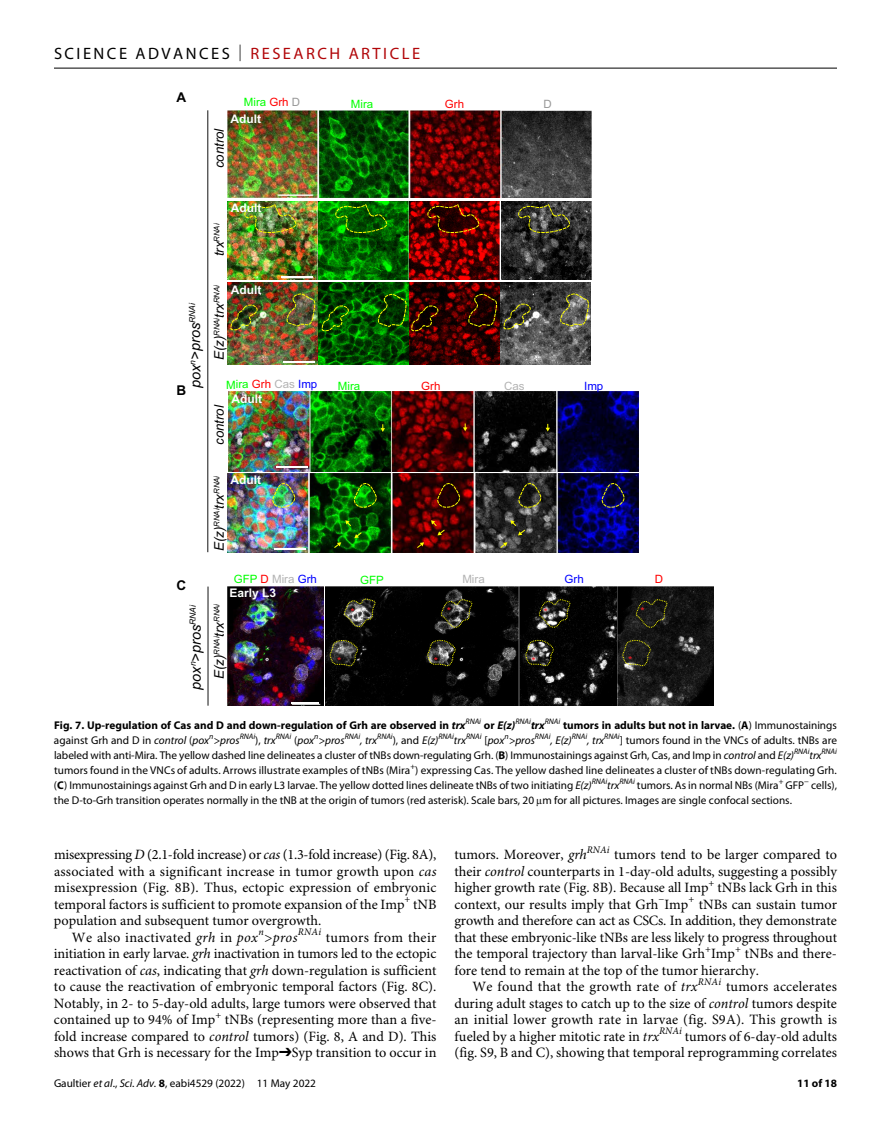
<style>
.page{position:relative;width:891px;height:1134px;background:#fff}
.page>*{position:absolute;margin:0;border:0;box-sizing:border-box;transform-origin:0 0}
.t1{font:16.5px "Myriad Pro";letter-spacing:.15em;color:#000}
.t2{font:italic 14.7px "Arial";color:#000}
.t3{font:14.25px/16.5px "Minion Pro";color:#000;text-align:justify}
.t4{font:700 13.5px "Arial";color:#000}
.t5{font:italic 13.35px "Arial";color:#000}
.t6{font:700 11.85px "Arial";color:#fff}
.t7{font:11.4px "Arial";color:#0f0}
.t8{font:11.4px "Arial";color:#b3b3b3}
.t9{font:11.4px "Arial";color:#f00}
.t10{font:11.4px "Arial";color:#00f}
.t11{font:11.4px "Arial";color:#999}
.t12{font:11.25px/15px "Myriad Pro";color:#000;text-align:justify}
.t13{font:700 11.25px "Myriad Pro";color:#000}
.t14{font:10.95px "Arial";color:#ed1c24}
.t15{font:italic 7.8px "Arial";color:#000}
.s1{font-weight:300}
.s2{color:#b10508}
.s3{color:#f00}
.s4{color:#999}
.s5{font-size:13.35px}
.s6{color:#b3b3b3}
.s7{color:#00f}
.s8{color:#0f0}
.s9{font-weight:700}
.s10{font-weight:700;font-style:italic}
.s11{font-style:italic}
</style>
<div class="page">
<hr style="left:54px;top:68px;width:783px;height:1px;background:#000">
<img style="left:227px;top:110px;width:364px;height:88px">
<img style="left:228px;top:473px;width:410px;height:79px">
<img style="left:228px;top:392px;width:410px;height:79px">
<img style="left:319px;top:283px;width:180px;height:82px">
<img style="left:501px;top:283px;width:89px;height:82px">
<img style="left:228px;top:283px;width:89px;height:82px">
<img style="left:319px;top:201px;width:89px;height:79px">
<img style="left:410px;top:201px;width:181px;height:79px">
<img style="left:227px;top:201px;width:90px;height:79px">
<img style="left:243px;top:203px;width:330px;height:34px">
<img style="left:272px;top:481px;width:352px;height:28px">
<svg style="left:546px;top:424px;width:4px;height:8px"></svg>
<svg style="left:463px;top:424px;width:4px;height:7px"></svg>
<svg style="left:345px;top:520px;width:6px;height:6px"></svg>
<svg style="left:334px;top:542px;width:7px;height:6px"></svg>
<svg style="left:417px;top:542px;width:7px;height:6px"></svg>
<svg style="left:500px;top:542px;width:7px;height:6px"></svg>
<svg style="left:431px;top:520px;width:14px;height:15px"></svg>
<svg style="left:354px;top:532px;width:8px;height:6px"></svg>
<svg style="left:510px;top:520px;width:16px;height:15px"></svg>
<img style="left:228px;top:586px;width:485px;height:120px">
<svg style="left:344px;top:597px;width:32px;height:31px"></svg>
<svg style="left:329px;top:639px;width:30px;height:28px"></svg>
<svg style="left:427px;top:598px;width:46px;height:78px;background:#21211b"></svg>
<svg style="left:539px;top:598px;width:32px;height:31px"></svg>
<svg style="left:525px;top:639px;width:30px;height:27px"></svg>
<svg style="left:636px;top:598px;width:32px;height:31px"></svg>
<svg style="left:622px;top:639px;width:30px;height:55px;background:#282821"></svg>
<hr style="left:207px;top:110px;width:1px;height:442px;background:#4d4d4d">
<hr style="left:207px;top:587px;width:2px;height:119px;background:#4d4d4d">
<svg style="left:381px;top:424px;width:4px;height:8px"></svg>
<hr style="left:292px;top:702px;width:27px;height:2px;background:#fff">
<hr style="left:282px;top:276px;width:31px;height:2px;background:#fff">
<hr style="left:283px;top:361px;width:32px;height:1px;background:#fff">
<hr style="left:276px;top:466px;width:31px;height:2px;background:#fff">
<hr style="left:275px;top:548px;width:31px;height:2px;background:#fff">
<img style="left:230px;top:285px;width:359px;height:64px">
<p class="t1" style="left:54px;top:40px;width:368px">SCIENCE ADVANCES <span class="s1">|</span> <span class="s2">RESEARCH ARTICLE</span></p>
<p class="t4" style="left:176px;top:89px;width:11px">A</p>
<p class="t7" style="left:244px;top:95px;width:58px">Mira <span class="s3">Grh</span> <span class="s4">D</span></p>
<p class="t7" style="left:351px;top:96px;width:24px">Mira</p>
<p class="t9" style="left:445px;top:96px;width:21px">Grh</p>
<p class="t11" style="left:543px;top:96px;width:10px">D</p>
<p class="t6" style="left:231px;top:112px;width:32px">Adult</p>
<p class="t5" style="left:211px;top:168px;width:41px;rotate:-90deg">control</p>
<p class="t6" style="left:231px;top:201px;width:32px">Adult</p>
<p class="t15" style="left:212px;top:256px;width:34px;rotate:-90deg"><span class="s5">trx</span>RNAi</p>
<p class="t2" style="left:187px;top:388px;width:86px;rotate:-90deg">pox<sup>n</sup>&gt;pros<sup>RNAi</sup></p>
<p class="t4" style="left:176px;top:383px;width:11px">B</p>
<p class="t15" style="left:212px;top:360px;width:76px;rotate:-90deg"><span class="s5">E(z)</span>RNAi<span class="s5">trx</span>RNAi</p>
<p class="t6" style="left:231px;top:283px;width:32px">Adult</p>
<p class="t7" style="left:226px;top:377px;width:93px">Mira <span class="s3">Grh</span> <span class="s6">Cas</span> <span class="s7">Imp</span></p>
<p class="t7" style="left:338px;top:378px;width:24px">Mira</p>
<p class="t9" style="left:421px;top:378px;width:21px">Grh</p>
<p class="t8" style="left:504px;top:378px;width:22px">Cas</p>
<p class="t10" style="left:584px;top:378px;width:21px">Imp</p>
<p class="t6" style="left:231px;top:391px;width:32px">Adult</p>
<p class="t5" style="left:211px;top:445px;width:41px;rotate:-90deg">control</p>
<p class="t4" style="left:176px;top:577px;width:11px">C</p>
<p class="t6" style="left:231px;top:472px;width:32px">Adult</p>
<p class="t15" style="left:212px;top:551px;width:76px;rotate:-90deg"><span class="s5">E(z)</span>RNAi<span class="s5">trx</span>RNAi</p>
<p class="t8" style="left:234px;top:571px;width:85px"><span class="s8">GFP</span> <span class="s3">D</span> Mira <span class="s7">Grh</span></p>
<p class="t7" style="left:360px;top:572px;width:25px">GFP</p>
<p class="t8" style="left:462px;top:572px;width:24px">Mira</p>
<p class="t10" style="left:565px;top:572px;width:21px">Grh</p>
<p class="t9" style="left:655px;top:572px;width:10px">D</p>
<p class="t6" style="left:230px;top:586px;width:48px">Early L3</p>
<p class="t15" style="left:212px;top:679px;width:76px;rotate:-90deg"><span class="s5">E(z)</span>RNAi<span class="s5">trx</span>RNAi</p>
<p class="t14" style="left:640px;top:604px;width:6px">*</p>
<p class="t2" style="left:187px;top:690px;width:86px;rotate:-90deg">pox<sup>n</sup>&gt;pros<sup>RNAi</sup></p>
<p class="t14" style="left:544px;top:605px;width:6px">*</p>
<p class="t14" style="left:447px;top:604px;width:6px">*</p>
<p class="t14" style="left:350px;top:605px;width:6px">*</p>
<p class="t14" style="left:628px;top:653px;width:6px">*</p>
<p class="t14" style="left:434px;top:654px;width:6px">*</p>
<p class="t14" style="left:531px;top:654px;width:6px">*</p>
<p class="t14" style="left:337px;top:654px;width:6px">*</p>
<p class="t12" style="left:54px;top:718px;width:785px"><span class="s9">Fig. 7. Up-regulation of Cas and D and down-regulation of Grh are observed in</span> <span class="s10">trx</span><sup>RNAi</sup> <span class="s9">or</span> <span class="s10">E(z)</span><sup>RNAi</sup><span class="s10">trx</span><sup>RNAi</sup> <span class="s9">tumors in adults but not in larvae.</span> (<span class="s9">A</span>) Immunostainings against Grh and D in <span class="s11">control</span> (<span class="s11">pox</span><sup>n</sup><span class="s11">&gt;pros</span><sup>RNAi</sup>), <span class="s11">trx</span><sup>RNAi</sup> (<span class="s11">pox</span><sup>n</sup><span class="s11">&gt;pros</span><sup>RNAi</sup><span class="s11">, trx</span><sup>RNAi</sup>), and <span class="s11">E(z)</span><sup>RNAi</sup><span class="s11">trx</span><sup>RNAi</sup> [<span class="s11">pox</span><sup>n</sup><span class="s11">&gt;pros</span><sup>RNAi</sup><span class="s11">, E(z)</span><sup>RNAi</sup><span class="s11">, trx</span><sup>RNAi</sup>] tumors found in the VNCs of adults. tNBs are labeled with anti-Mira. The yellow dashed line delineates a cluster of tNBs down-regulating Grh. (<span class="s9">B</span>) Immunostainings against Grh, Cas, and Imp in <span class="s11">control</span> and <span class="s11">E(z)</span><sup>RNAi</sup><span class="s11">trx</span><sup>RNAi </sup>tumors found in the VNCs of adults. Arrows illustrate examples of tNBs (Mira<sup>+</sup>) expressing Cas. The yellow dashed line delineates a cluster of tNBs down-regulating Grh. (<span class="s9">C</span>) Immunostainings against Grh and D in early L3 larvae. The yellow dotted lines delineate tNBs of two initiating <span class="s11">E(z)</span><sup>RNAi</sup><span class="s11">trx</span><sup>RNAi</sup> tumors. As in normal NBs (Mira<sup>+</sup> GFP<sup>−</sup> cells), the D-to-Grh transition operates normally in the tNB at the origin of tumors (red asterisk). Scale bars, 20 m for all pictures. Images are single confocal sections.</p>
<p class="t3" style="left:54px;top:848px;width:384px">misexpressing <span class="s11">D</span> (2.1-fold increase) or <span class="s11">cas</span> (1.3-fold increase) (Fig. 8A), associated with a significant increase in tumor growth upon <span class="s11">cas </span>misexpression (Fig. 8B). Thus, ectopic expression of embryonic temporal factors is sufficient to promote expansion of the Imp<sup>+</sup> tNB population and subsequent tumor overgrowth.</p>
<p class="t3" style="left:54px;top:930px;width:384px;text-indent:18px">We also inactivated <span class="s11">grh</span> in <span class="s11">pox</span><sup>n</sup><span class="s11">&gt;pros</span><sup>RNAi</sup> tumors from their initiation in early larvae. <span class="s11">grh</span> inactivation in tumors led to the ectopic reactivation of <span class="s11">cas</span>, indicating that <span class="s11">grh</span> down-regulation is sufficient to cause the reactivation of embryonic temporal factors (Fig. 8C).<br>Notably, in 2- to 5-day-old adults, large tumors were observed that contained up to 94% of Imp<sup>+</sup> tNBs (representing more than a five&shy;fold increase compared to <span class="s11">control</span> tumors) (Fig. 8, A and D). This shows that Grh is necessary for the Imp➔Syp transition to occur in</p>
<p class="t12" style="left:54px;top:1076px;width:264px">Gaultier <span class="s11">et al</span>., <span class="s11">Sci. Adv.</span> <span class="s9">8</span>, eabi4529 (2022) 11 May 2022</p>
<p class="t3" style="left:454px;top:848px;width:384px">tumors. Moreover, <span class="s11">grh</span><sup>RNAi</sup> tumors tend to be larger compared to their <span class="s11">control</span> counterparts in 1-day-old adults, suggesting a possibly higher growth rate (Fig. 8B). Because all Imp<sup>+</sup> tNBs lack Grh in this context, our results imply that Grh<sup>−</sup>Imp<sup>+</sup> tNBs can sustain tumor growth and therefore can act as CSCs. In addition, they demonstrate that these embryonic-like tNBs are less likely to progress throughout the temporal trajectory than larval-like Grh<sup>+</sup>Imp<sup>+</sup> tNBs and there&shy;fore tend to remain at the top of the tumor hierarchy.</p>
<p class="t3" style="left:454px;top:980px;width:384px;text-indent:18px">We found that the growth rate of <span class="s11">trx</span><sup>RNAi</sup> tumors accelerates during adult stages to catch up to the size of <span class="s11">control</span> tumors despite an initial lower growth rate in larvae (fig. S9A). This growth is fueled by a higher mitotic rate in <span class="s11">trx</span><sup>RNAi</sup> tumors of 6-day-old adults (fig. S9, B and C), showing that temporal reprogramming correlates</p>
<p class="t13" style="left:797px;top:1074px;width:41px">11 of 18</p>
</div>
